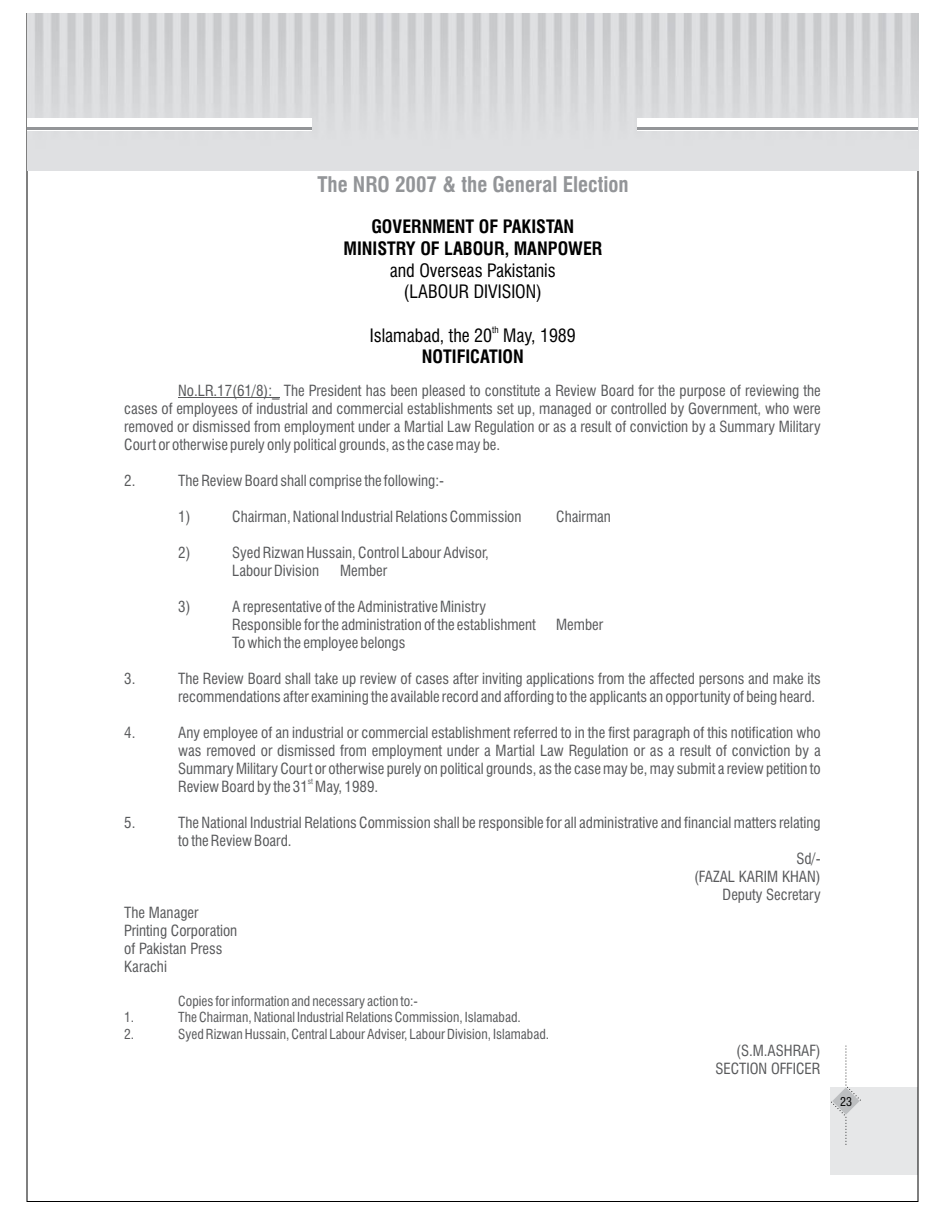
<style>
.page{position:relative;width:945px;height:1215px;background:#fff}
.page>*{position:absolute;margin:0;border:0;box-sizing:border-box;transform-origin:0 0}
.t1{font:700 condensed 21px "Swiss 721 BT";color:#939598}
.t2{font:condensed 18px/21.6px "Swiss 721 BT";color:#000;text-align:center}
.t3{font:700 condensed 18px/21.6px "Swiss 721 BT";color:#000;text-align:center}
.t4{font:condensed 15px/18px "Swiss 721 BT";color:#58595b}
.t5{font:condensed 13.5px "Swiss 721 BT";color:#58595b}
.t6{font:condensed 12px "Swiss 721 BT";color:#000}
.t7{font:condensed 9px "Swiss 721 BT";color:#000}
.t8{font:condensed 7.5px "Swiss 721 BT";color:#58595b}
</style>
<div class="page">
<div style="left:831px;top:1087px;width:87px;height:88px;background:#e6e7e8"></div>
<svg style="left:830px;top:1045px;width:31px;height:101px"></svg>
<hr style="left:178px;top:397px;width:102px;height:1px;background:#58595b">
<img style="left:27px;top:13px;width:891px;height:158px">
<div style="left:27px;top:118px;width:284px;height:12px;background:#fff"></div>
<hr style="left:27px;top:128px;width:284px;height:2px;background:#939598">
<div style="left:637px;top:118px;width:281px;height:12px;background:#fff"></div>
<hr style="left:637px;top:128px;width:281px;height:2px;background:#939598">
<h1 class="t1" style="left:317px;top:176px;width:313px">The NRO 2007 &amp; the General Election</h1>
<p class="t3" style="left:343px;top:218px;width:260px">GOVERNMENT OF PAKISTAN<br>MINISTRY OF LABOUR, MANPOWER</p>
<p class="t2" style="left:390px;top:261px;width:168px">and Overseas Pakistanis (LABOUR DIVISION)</p>
<p class="t7" style="left:492px;top:326px;width:8px">th</p>
<p class="t2" style="left:370px;top:326px;width:208px">Islamabad, the 20 May, 1989</p>
<p class="t3" style="left:422px;top:348px;width:103px">NOTIFICATION</p>
<p class="t4" style="left:124px;top:383px;width:698px;text-align:justify;text-indent:54px">No.LR.17(61/8):_ The President has been pleased to constitute a Review Board for the purpose of reviewing the cases of employees of industrial and commercial establishments set up, managed or controlled by Government, who were removed or dismissed from employment under a Martial Law Regulation or as a result of conviction by a Summary Military Court or otherwise purely only political grounds, as the case may be.</p>
<p class="t4" style="left:124px;top:473px;width:13px">2.</p>
<p class="t4" style="left:178px;top:473px;width:267px">The Review Board shall comprise the following:-</p>
<p class="t4" style="left:178px;top:509px;width:14px">1)</p>
<p class="t4" style="left:232px;top:509px;width:291px">Chairman, National Industrial Relations Commission</p>
<p class="t4" style="left:556px;top:509px;width:56px">Chairman</p>
<p class="t4" style="left:178px;top:545px;width:14px">2)</p>
<p class="t4" style="left:232px;top:545px;width:258px">Syed Rizwan Hussain, Control Labour Advisor,<br>Labour Division</p>
<p class="t4" style="left:340px;top:563px;width:49px">Member</p>
<p class="t4" style="left:178px;top:599px;width:14px">3)</p>
<p class="t4" style="left:232px;top:599px;width:305px">A representative of the Administrative Ministry<br>Responsible for the administration of the establishment</p>
<p class="t4" style="left:232px;top:635px;width:175px">To which the employee belongs</p>
<p class="t4" style="left:556px;top:617px;width:49px">Member</p>
<p class="t4" style="left:124px;top:671px;width:13px">3.</p>
<p class="t4" style="left:178px;top:671px;width:644px">The Review Board shall take up review of cases after inviting applications from the affected persons and make its recommendations after examining the available record and affording to the applicants an opportunity of being heard.</p>
<p class="t4" style="left:124px;top:725px;width:13px">4.</p>
<p class="t4" style="left:178px;top:725px;width:644px;text-align:justify">Any employee of an industrial or commercial establishment referred to in the first paragraph of this notification who was removed or dismissed from employment under a Martial Law Regulation or as a result of conviction by a Summary Military Court or otherwise purely on political grounds, as the case may be, may submit a review petition to</p>
<p class="t8" style="left:308px;top:779px;width:7px">st</p>
<p class="t4" style="left:178px;top:779px;width:202px">Review Board by the 31 May, 1989.</p>
<p class="t4" style="left:124px;top:815px;width:13px">5.</p>
<p class="t4" style="left:178px;top:815px;width:644px">The National Industrial Relations Commission shall be responsible for all administrative and financial matters relating</p>
<p class="t4" style="left:178px;top:833px;width:115px">to the Review Board.</p>
<p class="t4" style="left:796px;top:851px;width:26px">Sd/-</p>
<p class="t4" style="left:694px;top:869px;width:128px">(FAZAL KARIM KHAN)</p>
<p class="t4" style="left:723px;top:887px;width:100px">Deputy Secretary</p>
<p class="t4" style="left:124px;top:905px;width:76px">The Manager</p>
<p class="t4" style="left:124px;top:923px;width:115px">Printing Corporation</p>
<p class="t4" style="left:124px;top:941px;width:100px">of Pakistan Press</p>
<p class="t4" style="left:124px;top:959px;width:44px">Karachi</p>
<p class="t5" style="left:178px;top:996px;width:241px">Copies for information and necessary action to:-</p>
<p class="t5" style="left:124px;top:1012px;width:12px">1.</p>
<p class="t5" style="left:178px;top:1012px;width:344px">The Chairman, National Industrial Relations Commission, Islamabad.</p>
<p class="t5" style="left:124px;top:1028px;width:12px">2.</p>
<p class="t5" style="left:178px;top:1028px;width:372px">Syed Rizwan Hussain, Central Labour Adviser, Labour Division, Islamabad.</p>
<p class="t4" style="left:715px;top:1043px;width:107px;text-align:right">(S.M.ASHRAF)<br>SECTION OFFICER</p>
<p class="t6" style="left:840px;top:1096px;width:13px">23</p>
</div>
